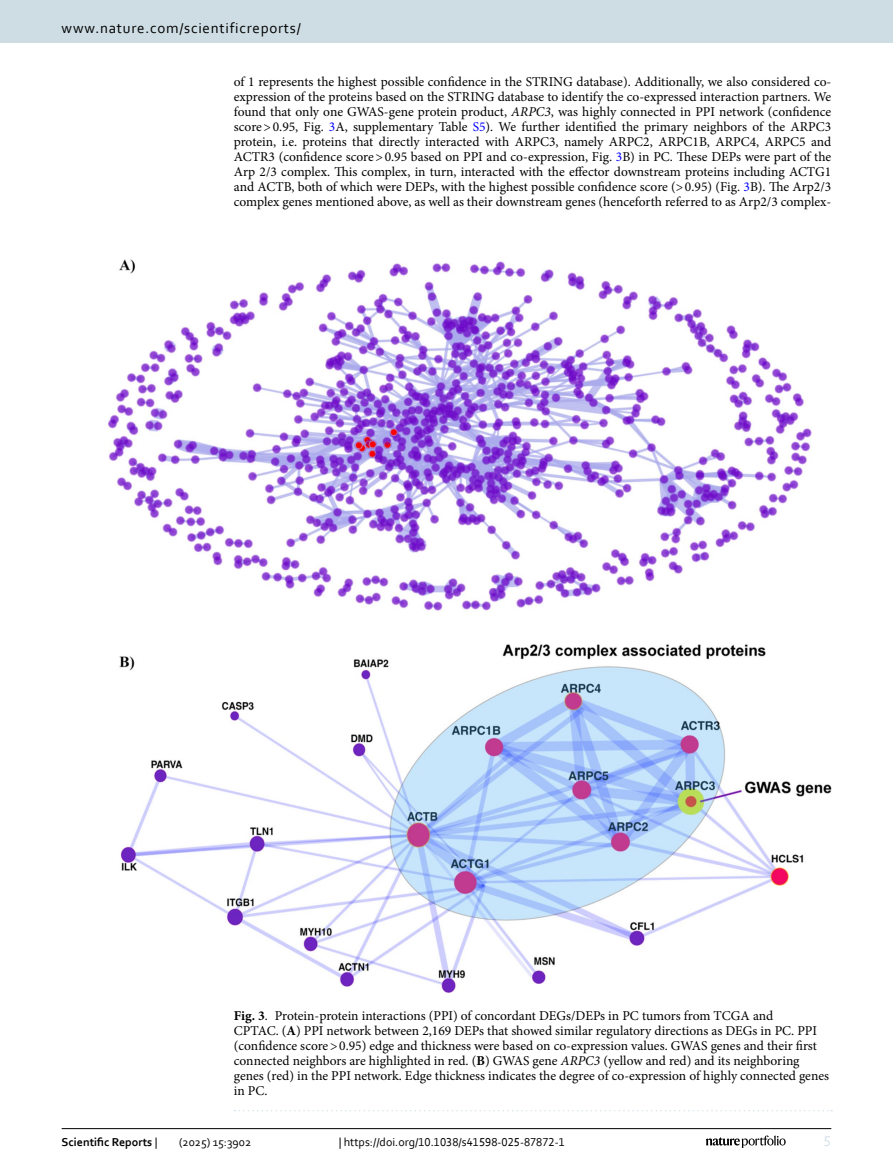
<style>
.page{position:relative;width:893px;height:1174px;background:#fff}
.page>*{position:absolute;margin:0;border:0;box-sizing:border-box;transform-origin:0 0}
.t1{font:15px "Corbel";letter-spacing:.05em;color:#000}
.t2{font:15px "Corbel";color:#d9e4eb}
.Body_Text_Indent{font:13.5px/15px "Minion Pro";color:#000;text-align:justify}
.Figure_Caption{font:13.5px/15px "Minion Pro";color:#000}
.t3{font:12px "Corbel";color:#000}
.t4{font:700 12px "Corbel";color:#000}
.s1{font-style:italic}
.s2{color:#00f}
.s3{font-weight:700}
.s4{font-weight:400}
</style>
<div class="page">
<img style="left:108px;top:259px;width:723px;height:733px">
<svg style="left:235px;top:1110px;width:597px;height:1px"></svg>
<hr style="left:62px;top:1128px;width:769px;height:1px;background:#000">
<svg style="left:706px;top:1135px;width:80px;height:12px"></svg>
<div style="left:0;top:0;width:893px;height:43px;background:#cedde4"></div>
<p class="t1" style="left:62px;top:18px;width:241px">www.nature.com/scientificreports/</p>
<p class="Body_Text_Indent" style="left:234px;top:74px;width:599px">of 1 represents the highest possible confidence in the STRING database). Additionally, we also considered co&shy;expression of the proteins based on the STRING database to identify the co-expressed interaction partners. We found that only one GWAS-gene protein product, <span class="s1">ARPC3</span>, was highly connected in PPI network (confidence score&gt;0.95, Fig. <span class="s2">3</span>A, supplementary Table <span class="s2">S5</span>). We further identified the primary neighbors of the ARPC3 protein, i.e. proteins that directly interacted with ARPC3, namely ARPC2, ARPC1B, ARPC4, ARPC5 and ACTR3 (confidence score&gt;0.95 based on PPI and co-expression, Fig. <span class="s2">3</span>B) in PC. These DEPs were part of the Arp 2/3 complex. This complex, in turn, interacted with the effector downstream proteins including ACTG1 and ACTB, both of which were DEPs, with the highest possible confidence score (&gt;0.95) (Fig. <span class="s2">3</span>B). The Arp2/3 complex genes mentioned above, as well as their downstream genes (henceforth referred to as Arp2/3 complex-</p>
<p class="Figure_Caption" style="left:234px;top:1008px;width:597px"><span class="s3">Fig. 3</span>. Protein-protein interactions (PPI) of concordant DEGs/DEPs in PC tumors from TCGA and<br>CPTAC. (<span class="s3">A</span>) PPI network between 2,169 DEPs that showed similar regulatory directions as DEGs in PC. PPI (confidence score&gt;0.95) edge and thickness were based on co-expression values. GWAS genes and their first connected neighbors are highlighted in red. (<span class="s3">B</span>) GWAS gene <span class="s1">ARPC3</span> (yellow and red) and its neighboring genes (red) in the PPI network. Edge thickness indicates the degree of co-expression of highly connected genes in PC.</p>
<p class="t4" style="left:62px;top:1134px;width:97px">Scientific Reports <span class="s4">|</span></p>
<p class="t3" style="left:179px;top:1134px;width:74px">(2025) 15:3902</p>
<p class="t3" style="left:339px;top:1134px;width:228px">| https://doi.org/10.1038/s41598-025-87872-1</p>
<p class="t2" style="left:824px;top:1132px;width:9px">5</p>
</div>
